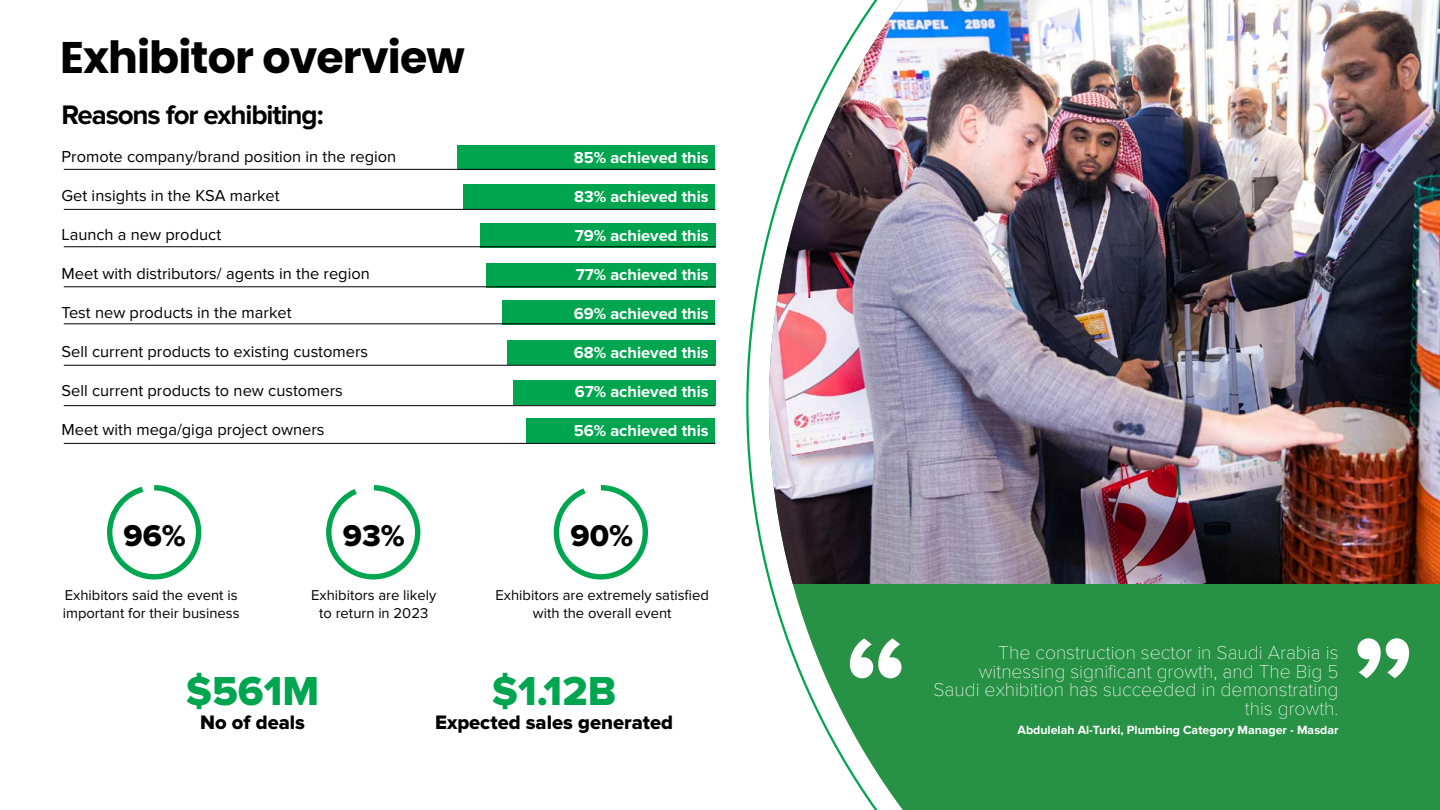
<style>
.page{position:relative;width:1440px;height:810px;background:#fff}
.page>*{position:absolute;margin:0;border:0;box-sizing:border-box;transform-origin:0 0}
.t1{font:700 44.25px "Poppins";letter-spacing:-.02em;color:#000}
.t2{font:41.92px "Proxima Nova Extrabld";color:#00a54f}
.t3{font:31.12px "Proxima Nova Extrabld";color:#000}
.t4{font:700 27.75px "Proxima Nova";letter-spacing:-.04em;color:#000}
.t5{font:20.17px "Proxima Nova Extrabld";color:#000}
.t6{font:100 19.35px/18.5px "Proxima Nova T";color:#fff;text-align:right}
.t7{font:16.42px "Proxima Nova";color:#000}
.t8{font:700 16.42px "Proxima Nova";color:#fff}
.t9{font:14.77px/17.8px "Proxima Nova";color:#000;text-align:center}
.t10{font:700 12.3px "Proxima Nova";color:#fff}
</style>
<div class="page">
<div style="left:458px;top:145px;width:258px;height:25px;background:#00a54f"></div>
<hr style="left:64px;top:169px;width:652px;height:1px;background:#000">
<div style="left:464px;top:184px;width:252px;height:25px;background:#00a54f"></div>
<hr style="left:64px;top:209px;width:652px;height:1px;background:#000">
<div style="left:480px;top:223px;width:236px;height:25px;background:#00a54f"></div>
<hr style="left:64px;top:246px;width:652px;height:1px;background:#000">
<div style="left:486px;top:263px;width:230px;height:25px;background:#00a54f"></div>
<hr style="left:64px;top:286px;width:652px;height:1px;background:#000">
<div style="left:502px;top:300px;width:214px;height:25px;background:#00a54f"></div>
<div style="left:507px;top:340px;width:209px;height:25px;background:#00a54f"></div>
<div style="left:513px;top:380px;width:203px;height:25px;background:#00a54f"></div>
<div style="left:526px;top:418px;width:190px;height:25px;background:#00a54f"></div>
<hr style="left:64px;top:323px;width:652px;height:1px;background:#000">
<hr style="left:64px;top:365px;width:652px;height:1px;background:#000">
<hr style="left:64px;top:405px;width:652px;height:1px;background:#000">
<hr style="left:64px;top:443px;width:652px;height:1px;background:#000">
<svg style="left:553px;top:485px;width:95px;height:95px"></svg>
<svg style="left:107px;top:485px;width:95px;height:95px"></svg>
<svg style="left:326px;top:485px;width:95px;height:95px"></svg>
<img style="left:746px;top:0;width:694px;height:810px">
<svg style="left:850px;top:638px;width:52px;height:40px"></svg>
<svg style="left:1357px;top:638px;width:52px;height:40px"></svg>
<h1 class="t1" style="left:60px;top:32px;width:406px">Exhibitor overview</h1>
<h3 class="t4" style="left:62px;top:99px;width:264px">Reasons for exhibiting:</h3>
<p class="t7" style="left:62px;top:147px;width:336px">Promote company/brand position in the region</p>
<p class="t7" style="left:62px;top:186px;width:220px">Get insights in the KSA market</p>
<p class="t7" style="left:62px;top:225px;width:161px">Launch a new product</p>
<p class="t7" style="left:62px;top:264px;width:310px">Meet with distributors/ agents in the region</p>
<p class="t7" style="left:62px;top:303px;width:231px">Test new products in the market</p>
<p class="t7" style="left:62px;top:342px;width:308px">Sell current products to existing customers</p>
<p class="t7" style="left:62px;top:381px;width:283px">Sell current products to new customers</p>
<p class="t7" style="left:62px;top:420px;width:265px">Meet with mega/giga project owners</p>
<p class="t8" style="left:574px;top:148px;width:136px">85% achieved this</p>
<p class="t8" style="left:574px;top:187px;width:136px">83% achieved this</p>
<p class="t8" style="left:575px;top:226px;width:135px">79% achieved this</p>
<p class="t8" style="left:576px;top:265px;width:134px">77% achieved this</p>
<p class="t8" style="left:574px;top:304px;width:137px">69% achieved this</p>
<p class="t8" style="left:574px;top:343px;width:136px">68% achieved this</p>
<p class="t8" style="left:575px;top:382px;width:135px">67% achieved this</p>
<p class="t8" style="left:574px;top:421px;width:137px">56% achieved this</p>
<h3 class="t3" style="left:123px;top:517px;width:64px">96%</h3>
<h3 class="t3" style="left:343px;top:517px;width:64px">93%</h3>
<h3 class="t3" style="left:571px;top:517px;width:64px">90%</h3>
<p class="t9" style="left:63px;top:587px;width:178px;text-align:left">Exhibitors said the event is important for their business</p>
<p class="t9" style="left:311px;top:587px;width:127px">Exhibitors are likely to return in 2023</p>
<p class="t9" style="left:495px;top:587px;width:215px">Exhibitors are extremely satisfied with the overall event</p>
<h2 class="t2" style="left:186px;top:667px;width:135px">$561M</h2>
<p class="t5" style="left:200px;top:711px;width:106px">No of deals</p>
<h2 class="t2" style="left:492px;top:667px;width:126px">$1.12B</h2>
<p class="t5" style="left:435px;top:711px;width:240px">Expected sales generated</p>
<p class="t6" style="left:933px;top:644px;width:407px">The construction sector in Saudi Arabia is witnessing significant growth, and The Big 5<br>Saudi exhibition has succeeded in demonstrating this growth.</p>
<p class="t10" style="left:1018px;top:723px;width:322px">Abdulelah Al-Turki, Plumbing Category Manager - Masdar</p>
</div>
